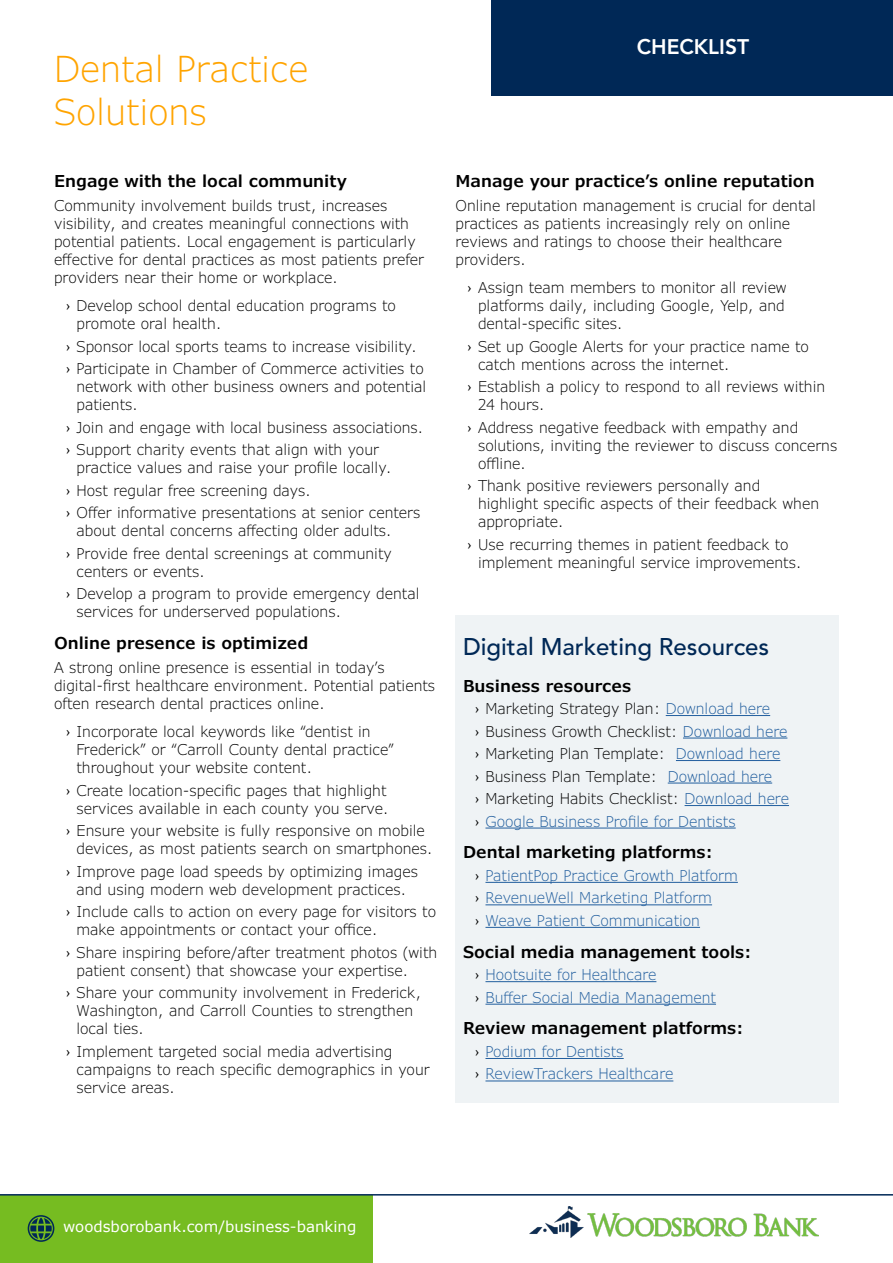
<style>
.page{position:relative;width:893px;height:1263px;background:#fff}
.page>*{position:absolute;margin:0;border:0;box-sizing:border-box;transform-origin:0 0}
.Main_heading{font:300 36px/43.2px "Verdana Pro";color:#ffa400}
.Sub_heading{font:500 24px "Avenir LT Pro";color:#002856}
.t1{font:800 21px "Avenir LT Pro";color:#fff}
.Sub_Sub_head{font:600 16.5px "Verdana Pro";color:#000}
.Main_content{font:300 15px/18px "Verdana Pro";color:#000}
.t2{font:300 15px "Verdana Pro";color:#215e9e}
.t3{font:15px "Verdana";color:#fff}
.s1{font-family:"Serrano Pro";font-weight:400}
.s2{color:#215e9e}
.s3{font-family:"Serrano Pro";font-weight:400;color:#000}
</style>
<div class="page">
<div style="left:491px;top:1px;width:402px;height:95px;background:#002856"></div>
<img style="left:530px;top:1206px;width:288px;height:31px">
<div style="left:0;top:1195px;width:372px;height:68px;background:#76bc21"></div>
<svg style="left:28px;top:1215px;width:26px;height:27px"></svg>
<hr style="left:0;top:1194px;width:893px;height:1px;background:#002856">
<div style="left:455px;top:615px;width:384px;height:488px;background:#eff3f5"></div>
<hr style="left:666px;top:715px;width:104px;height:1px;background:#215e9e">
<hr style="left:683px;top:738px;width:104px;height:1px;background:#215e9e">
<hr style="left:676px;top:760px;width:104px;height:1px;background:#215e9e">
<hr style="left:668px;top:783px;width:104px;height:1px;background:#215e9e">
<hr style="left:685px;top:805px;width:104px;height:1px;background:#215e9e">
<hr style="left:485px;top:828px;width:251px;height:1px;background:#215e9e">
<hr style="left:485px;top:882px;width:253px;height:1px;background:#215e9e">
<hr style="left:485px;top:904px;width:227px;height:1px;background:#215e9e">
<hr style="left:485px;top:927px;width:215px;height:1px;background:#215e9e">
<hr style="left:485px;top:981px;width:171px;height:1px;background:#215e9e">
<hr style="left:485px;top:1004px;width:231px;height:1px;background:#215e9e">
<hr style="left:485px;top:1058px;width:139px;height:1px;background:#215e9e">
<hr style="left:485px;top:1080px;width:188px;height:1px;background:#215e9e">
<p class="Main_heading" style="left:54px;top:47px;width:256px">Dental Practice<br>Solutions</p>
<p class="Sub_Sub_head" style="left:54px;top:170px;width:294px">Engage with the local community</p>
<p class="Main_content" style="left:54px;top:196px;width:371px">Community involvement builds trust, increases visibility, and creates meaningful connections with potential patients. Local engagement is particularly effective for dental practices as most patients prefer providers near their home or workplace.</p>
<p class="Main_content" style="left:76px;top:297px;width:321px;text-indent:-10px"><span class="s1">›</span> Develop school dental education programs to promote oral health.</p>
<p class="Main_content" style="left:66px;top:337px;width:353px"><span class="s1">›</span> Sponsor local sports teams to increase visibility.</p>
<p class="Main_content" style="left:76px;top:360px;width:351px;text-indent:-10px"><span class="s1">›</span> Participate in Chamber of Commerce activities to network with other business owners and potential patients.</p>
<p class="Main_content" style="left:66px;top:418px;width:359px"><span class="s1">›</span> Join and engage with local business associations.</p>
<p class="Main_content" style="left:76px;top:441px;width:317px;text-indent:-10px"><span class="s1">›</span> Support charity events that align with your practice values and raise your profile locally.</p>
<p class="Main_content" style="left:66px;top:481px;width:246px"><span class="s1">›</span> Host regular free screening days.</p>
<p class="Main_content" style="left:76px;top:504px;width:346px;text-indent:-10px"><span class="s1">›</span> Offer informative presentations at senior centers about dental concerns affecting older adults.</p>
<p class="Main_content" style="left:76px;top:544px;width:317px;text-indent:-10px"><span class="s1">›</span> Provide free dental screenings at community centers or events.</p>
<p class="Main_content" style="left:76px;top:585px;width:345px;text-indent:-10px"><span class="s1">›</span> Develop a program to provide emergency dental services for underserved populations.</p>
<p class="Sub_Sub_head" style="left:54px;top:632px;width:256px">Online presence is optimized</p>
<p class="Main_content" style="left:54px;top:659px;width:383px">A strong online presence is essential in today’s digital-first healthcare environment. Potential patients often research dental practices online.</p>
<p class="Main_content" style="left:76px;top:723px;width:319px;text-indent:-10px"><span class="s1">›</span> Incorporate local keywords like “dentist in<br>Frederick” or “Carroll County dental practice” throughout your website content.</p>
<p class="Main_content" style="left:66px;top:782px;width:324px;text-align:right"><span class="s1">›</span> Create location-specific pages that highlight services available in each county you serve.</p>
<p class="Main_content" style="left:76px;top:822px;width:358px;text-indent:-10px"><span class="s1">›</span> Ensure your website is fully responsive on mobile devices, as most patients search on smartphones.</p>
<p class="Main_content" style="left:66px;top:863px;width:354px;text-align:center"><span class="s1">›</span> Improve page load speeds by optimizing images and using modern web development practices.</p>
<p class="Main_content" style="left:76px;top:903px;width:361px;text-indent:-10px"><span class="s1">›</span> Include calls to action on every page for visitors to make appointments or contact your office.</p>
<p class="Main_content" style="left:76px;top:944px;width:362px;text-indent:-10px"><span class="s1">›</span> Share inspiring before/after treatment photos (with patient consent) that showcase your expertise.</p>
<p class="Main_content" style="left:76px;top:984px;width:346px;text-indent:-10px"><span class="s1">›</span> Share your community involvement in Frederick,<br>Washington, and Carroll Counties to strengthen local ties.</p>
<p class="Main_content" style="left:76px;top:1043px;width:355px;text-indent:-10px"><span class="s1">›</span> Implement targeted social media advertising campaigns to reach specific demographics in your service areas.</p>
<h3 class="t1" style="left:637px;top:35px;width:114px">CHECKLIST</h3>
<p class="Sub_Sub_head" style="left:455px;top:170px;width:361px">Manage your practice’s online reputation</p>
<p class="Main_content" style="left:455px;top:196px;width:362px">Online reputation management is crucial for dental practices as patients increasingly rely on online reviews and ratings to choose their healthcare providers.</p>
<p class="Main_content" style="left:478px;top:279px;width:310px;text-indent:-10px"><span class="s1">›</span> Assign team members to monitor all review platforms daily, including Google, Yelp, and dental-specific sites.</p>
<p class="Main_content" style="left:478px;top:337px;width:332px;text-indent:-10px"><span class="s1">›</span> Set up Google Alerts for your practice name to catch mentions across the internet.</p>
<p class="Main_content" style="left:478px;top:378px;width:349px;text-indent:-10px"><span class="s1">›</span> Establish a policy to respond to all reviews within<br>24 hours.</p>
<p class="Main_content" style="left:478px;top:418px;width:361px;text-indent:-10px"><span class="s1">›</span> Address negative feedback with empathy and solutions, inviting the reviewer to discuss concerns offline.</p>
<p class="Main_content" style="left:478px;top:477px;width:343px;text-indent:-10px"><span class="s1">›</span> Thank positive reviewers personally and highlight specific aspects of their feedback when appropriate.</p>
<p class="Main_content" style="left:478px;top:535px;width:325px;text-indent:-10px"><span class="s1">›</span> Use recurring themes in patient feedback to implement meaningful service improvements.</p>
<p class="Sub_heading" style="left:463px;top:633px;width:308px">Digital Marketing Resources</p>
<p class="Sub_Sub_head" style="left:463px;top:675px;width:170px">Business resources</p>
<p class="Main_content" style="left:475px;top:700px;width:297px"><span class="s1">›</span> Marketing Strategy Plan: <span class="s2">Download here</span></p>
<p class="Main_content" style="left:475px;top:722px;width:314px"><span class="s1">›</span> Business Growth Checklist: <span class="s2">Download here</span></p>
<p class="Main_content" style="left:475px;top:745px;width:307px"><span class="s1">›</span> Marketing Plan Template: <span class="s2">Download here</span></p>
<p class="Main_content" style="left:475px;top:767px;width:299px"><span class="s1">›</span> Business Plan Template: <span class="s2">Download here</span></p>
<p class="Main_content" style="left:475px;top:790px;width:316px"><span class="s1">›</span> Marketing Habits Checklist: <span class="s2">Download here</span></p>
<p class="t2" style="left:475px;top:811px;width:262px"><span class="s3">›</span> Google Business Profile for Dentists</p>
<p class="Sub_Sub_head" style="left:463px;top:842px;width:251px">Dental marketing platforms:</p>
<p class="t2" style="left:475px;top:866px;width:264px"><span class="s3">›</span> PatientPop Practice Growth Platform</p>
<p class="t2" style="left:475px;top:888px;width:239px"><span class="s3">›</span> RevenueWell Marketing Platform</p>
<p class="t2" style="left:475px;top:911px;width:227px"><span class="s3">›</span> Weave Patient Communication</p>
<p class="Sub_Sub_head" style="left:463px;top:941px;width:290px">Social media management tools:</p>
<p class="t2" style="left:475px;top:965px;width:183px"><span class="s3">›</span> Hootsuite for Healthcare</p>
<p class="t2" style="left:475px;top:988px;width:243px"><span class="s3">›</span> Buffer Social Media Management</p>
<p class="Sub_Sub_head" style="left:463px;top:1018px;width:282px">Review management platforms:</p>
<p class="t2" style="left:475px;top:1042px;width:150px"><span class="s3">›</span> Podium for Dentists</p>
<p class="t2" style="left:475px;top:1064px;width:200px"><span class="s3">›</span> ReviewTrackers Healthcare</p>
<p class="t3" style="left:63px;top:1216px;width:295px">woodsborobank.com/business-banking</p>
</div>
